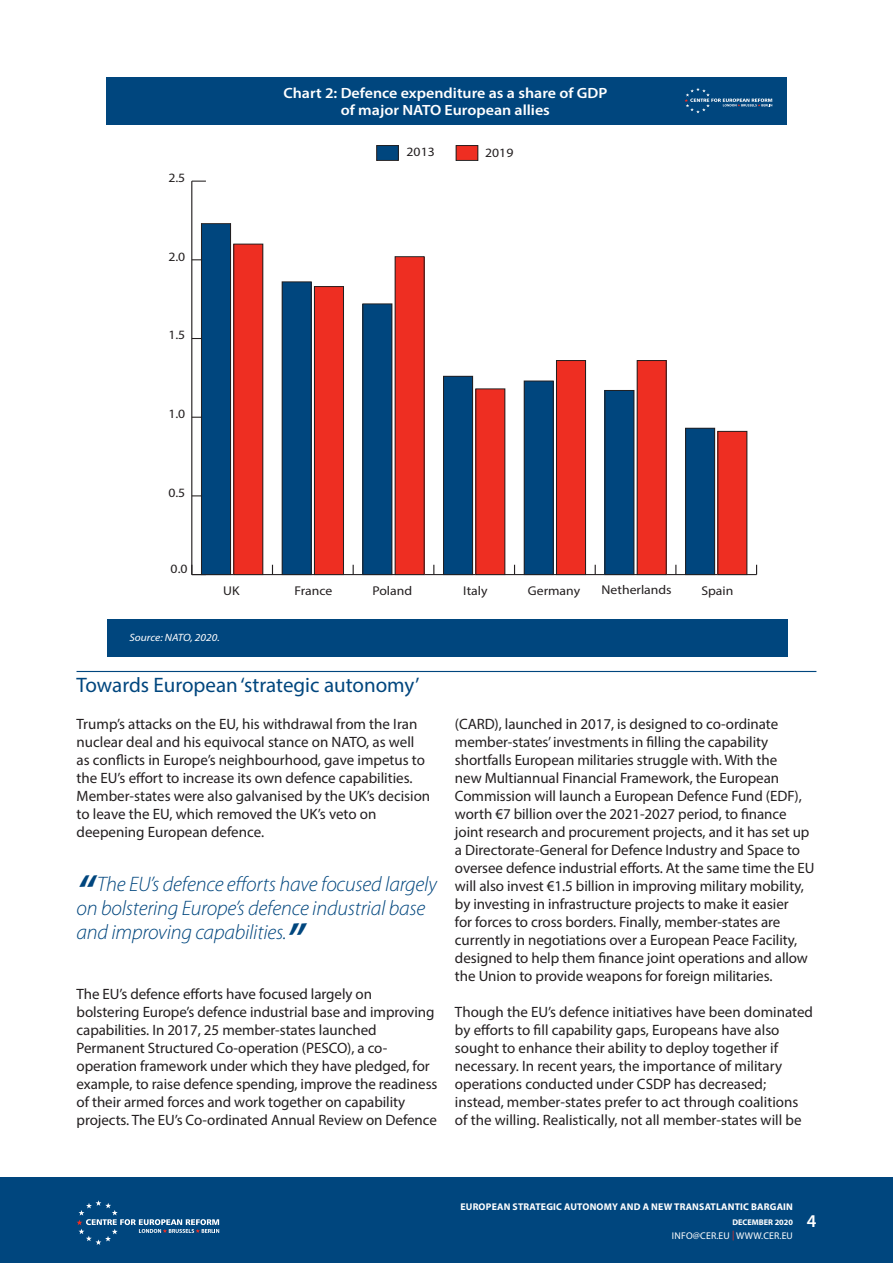
<style>
.page{position:relative;width:893px;height:1263px;background:#fff}
.page>*{position:absolute;margin:0;border:0;box-sizing:border-box;transform-origin:0 0}
.t1{font:italic 300 21px/24px "Myriad Pro";letter-spacing:-.01em;color:#00467e}
.Section_Breaks{font:21px "Myriad Pro";color:#00467e}
.t2{font:600 18px "Myriad Pro";color:#fff}
.Body_Copy{font:15px/18px "Myriad Pro";letter-spacing:-.005em;color:#231f20}
.t3{font:600 14.85px/17.9px "Myriad Pro";color:#fff;text-align:center;scale:1.08 1}
.t4{font:12.75px "Myriad Pro";color:#231f20;scale:1.08 1}
.t5{font:italic 10.65px "Myriad Pro";color:#fff;scale:1.08 1}
.t6{font:700 9.75px "Myriad Pro";letter-spacing:.02em;color:#fff}
.t7{font:9.75px "Myriad Pro";letter-spacing:.02em;color:#fff}
.t8{font:700 8.25px "Myriad Pro";color:#fff}
.s1{font-weight:600;font-size:45px}
.s2{color:#ee2e22}
</style>
<div class="page">
<div style="left:0;top:1178px;width:893px;height:85px;background:#00467e"></div>
<svg style="left:77px;top:1200px;width:142px;height:45px"></svg>
<hr style="left:77px;top:671px;width:739px;height:1px;background:#00467e">
<div style="left:107px;top:77px;width:680px;height:47px;background:#00467e"></div>
<div style="left:107px;top:619px;width:680px;height:38px;background:#00467e"></div>
<svg style="left:684px;top:88px;width:88px;height:25px"></svg>
<hr style="left:192px;top:574px;width:565px;height:1px;background:#231f20">
<hr style="left:191px;top:181px;width:1px;height:394px;background:#231f20">
<svg style="left:191px;top:565px;width:2px;height:10px"></svg>
<svg style="left:192px;top:181px;width:14px;height:1px"></svg>
<div style="left:234px;top:244px;width:29px;height:331px;background:#ee2e22"></div>
<div style="left:233px;top:244px;width:30px;height:331px;border:1px solid #231f20"></div>
<div style="left:314px;top:287px;width:29px;height:288px;background:#ee2e22"></div>
<div style="left:314px;top:286px;width:30px;height:289px;border:1px solid #231f20"></div>
<div style="left:395px;top:257px;width:29px;height:318px;background:#ee2e22"></div>
<div style="left:476px;top:389px;width:29px;height:186px;background:#ee2e22"></div>
<div style="left:556px;top:360px;width:29px;height:215px;background:#ee2e22"></div>
<div style="left:556px;top:360px;width:30px;height:215px;border:1px solid #231f20"></div>
<div style="left:637px;top:360px;width:29px;height:215px;background:#ee2e22"></div>
<div style="left:637px;top:360px;width:29px;height:215px;border:1px solid #231f20"></div>
<div style="left:718px;top:431px;width:29px;height:144px;background:#ee2e22"></div>
<div style="left:201px;top:224px;width:30px;height:351px;background:#00467e"></div>
<div style="left:201px;top:223px;width:30px;height:352px;border:1px solid #231f20"></div>
<div style="left:282px;top:282px;width:29px;height:293px;background:#00467e"></div>
<div style="left:282px;top:282px;width:29px;height:293px;border:1px solid #231f20"></div>
<div style="left:363px;top:304px;width:29px;height:271px;background:#00467e"></div>
<div style="left:363px;top:304px;width:29px;height:271px;border:1px solid #231f20"></div>
<div style="left:444px;top:376px;width:29px;height:199px;background:#00467e"></div>
<div style="left:443px;top:376px;width:30px;height:199px;border:1px solid #231f20"></div>
<div style="left:524px;top:381px;width:29px;height:194px;background:#00467e"></div>
<div style="left:524px;top:381px;width:29px;height:194px;border:1px solid #231f20"></div>
<div style="left:605px;top:390px;width:29px;height:185px;background:#00467e"></div>
<div style="left:605px;top:390px;width:29px;height:185px;border:1px solid #231f20"></div>
<div style="left:686px;top:428px;width:29px;height:147px;background:#00467e"></div>
<div style="left:685px;top:428px;width:30px;height:147px;border:1px solid #231f20"></div>
<div style="left:456px;top:146px;width:22px;height:14px;background:#ee2e22"></div>
<div style="left:456px;top:145px;width:22px;height:16px;border:1px solid #231f20"></div>
<div style="left:377px;top:146px;width:21px;height:14px;background:#00467e"></div>
<div style="left:376px;top:145px;width:23px;height:16px;border:1px solid #231f20"></div>
<p class="t3" style="left:283px;top:83px;width:302px">Chart 2: Defence expenditure as a share of GDP of major NATO European allies</p>
<p class="t4" style="left:168px;top:170px;width:17px">2.5</p>
<p class="t4" style="left:168px;top:248px;width:17px">2.0</p>
<p class="t4" style="left:168px;top:327px;width:17px">1.5</p>
<p class="t4" style="left:168px;top:406px;width:17px">1.0</p>
<p class="t4" style="left:168px;top:484px;width:17px">0.5</p>
<p class="t4" style="left:171px;top:561px;width:17px">0.0</p>
<p class="t4" style="left:407px;top:144px;width:28px">2013</p>
<p class="t4" style="left:485px;top:145px;width:28px">2019</p>
<p class="t4" style="left:223px;top:583px;width:17px">UK</p>
<p class="t4" style="left:294px;top:583px;width:37px">France</p>
<p class="t4" style="left:372px;top:583px;width:38px">Poland</p>
<p class="t4" style="left:463px;top:583px;width:24px">Italy</p>
<p class="t4" style="left:528px;top:583px;width:50px">Germany</p>
<p class="t4" style="left:602px;top:582px;width:66px">Netherlands</p>
<p class="t4" style="left:701px;top:583px;width:31px">Spain</p>
<p class="t5" style="left:129px;top:631px;width:85px">Source: NATO, 2020.</p>
<p class="Section_Breaks" style="left:77px;top:672px;width:344px">Towards European ‘strategic autonomy’</p>
<p class="Body_Copy" style="left:77px;top:715px;width:355px">Trump’s attacks on the EU, his withdrawal from the Iran nuclear deal and his equivocal stance on NATO, as well as conflicts in Europe’s neighbourhood, gave impetus to the EU’s effort to increase its own defence capabilities.<br>Member-states were also galvanised by the UK’s decision to leave the EU, which removed the UK’s veto on deepening European defence.</p>
<p class="t1" style="left:77px;top:872px;width:362px"><span class="s1">“</span> The EU’s defence efforts have focused largely on bolstering Europe’s defence industrial base and improving capabilities.<span class="s1">”</span></p>
<p class="Body_Copy" style="left:77px;top:985px;width:362px">The EU’s defence efforts have focused largely on bolstering Europe’s defence industrial base and improving capabilities. In 2017, 25 member-states launched Permanent Structured Co-operation (PESCO), a co&shy;operation framework under which they have pledged, for example, to raise defence spending, improve the readiness of their armed forces and work together on capability projects. The EU’s Co-ordinated Annual Review on Defence</p>
<p class="Body_Copy" style="left:455px;top:715px;width:361px">(CARD), launched in 2017, is designed to co-ordinate member-states’ investments in filling the capability shortfalls European militaries struggle with. With the<br>new Multiannual Financial Framework, the European Commission will launch a European Defence Fund (EDF), worth €7 billion over the 2021-2027 period, to finance joint research and procurement projects, and it has set up a Directorate-General for Defence Industry and Space to oversee defence industrial efforts. At the same time the EU will also invest €1.5 billion in improving military mobility, by investing in infrastructure projects to make it easier<br>for forces to cross borders. Finally, member-states are currently in negotiations over a European Peace Facility, designed to help them finance joint operations and allow the Union to provide weapons for foreign militaries.</p>
<p class="Body_Copy" style="left:455px;top:1003px;width:360px">Though the EU’s defence initiatives have been dominated by efforts to fill capability gaps, Europeans have also sought to enhance their ability to deploy together if necessary. In recent years, the importance of military operations conducted under CSDP has decreased; instead, member-states prefer to act through coalitions of the willing. Realistically, not all member-states will be</p>
<p class="t6" style="left:460px;top:1200px;width:334px">EUROPEAN STRATEGIC AUTONOMY AND A NEW TRANSATLANTIC BARGAIN</p>
<p class="t8" style="left:732px;top:1217px;width:62px">DECEMBER 2020</p>
<p class="t7" style="left:672px;top:1229px;width:123px">INFO@CER.EU <span class="s2">|</span> WWW.CER.EU</p>
<p class="t2" style="left:807px;top:1210px;width:11px">4</p>
</div>
